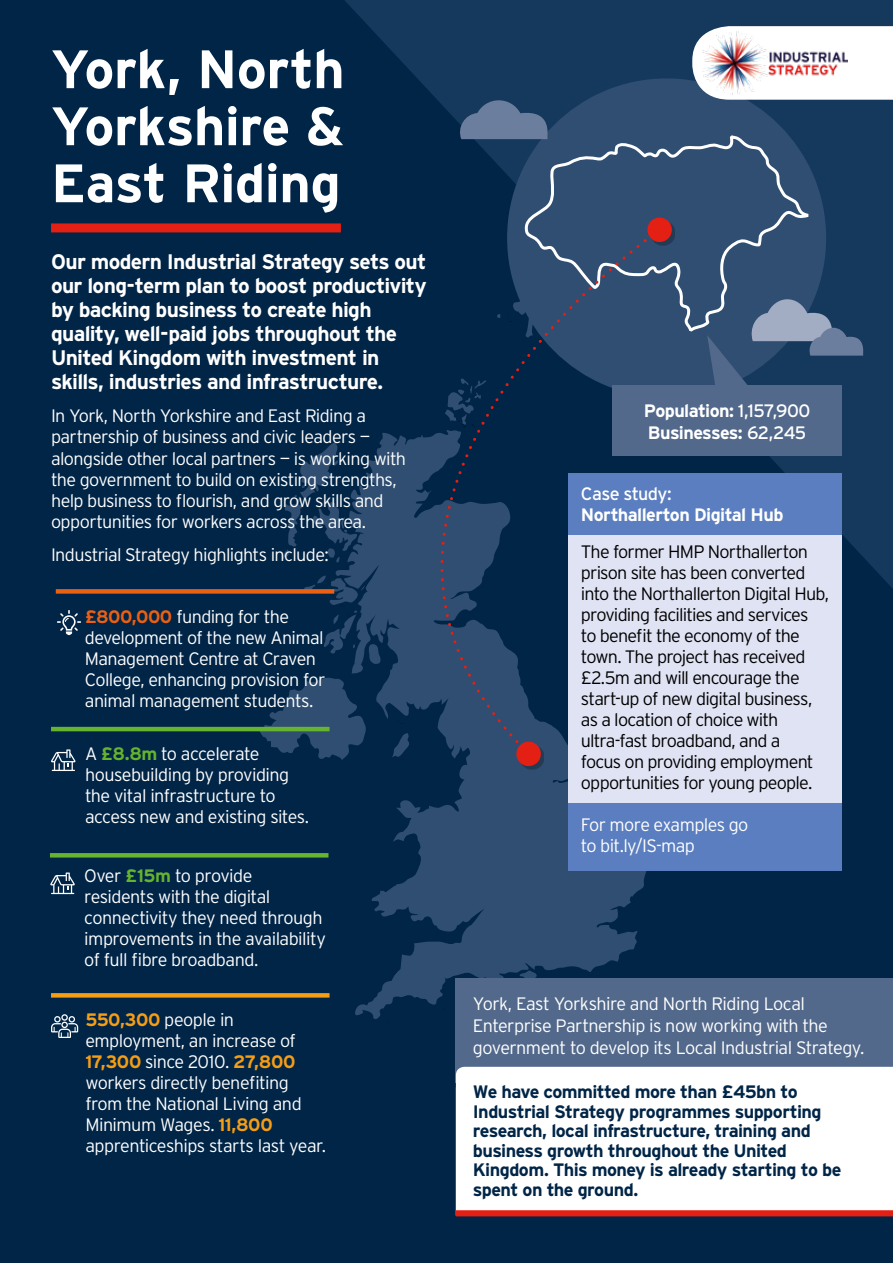
<style>
.page{position:relative;width:893px;height:1263px;background:#002547}
.page>*{position:absolute;margin:0;border:0;box-sizing:border-box;transform-origin:0 0}
.t1{font:700 54px/57px "Interstate";letter-spacing:-.01em;color:#fff;text-align:justify}
.t2{font:700 21px/24px "Interstate";letter-spacing:-.035em;color:#fff}
.t3{font:300 18px/21px "Interstate";letter-spacing:-.035em;color:#fff}
.t4{font:700 18px/19.5px "Interstate";letter-spacing:-.035em;color:#002547}
.t5{font:300 18px/21px "Interstate";letter-spacing:-.045em;color:#000}
.t6{font:700 18px/21.3px "Interstate";letter-spacing:-.035em;color:#fff}
.t7{font:18px "Interstate";letter-spacing:-.035em;color:#fff}
.s1{font-weight:700;color:#eb6012}
.s2{font-weight:700;color:#65b32e}
.s3{font-weight:700;color:#f59d15}
.s4{font-weight:400}
</style>
<div class="page">
<svg style="left:258px;top:495px;width:393px;height:524px"></svg>
<svg style="left:345px;top:0;width:548px;height:588px;fill:#15395d"></svg>
<div style="left:507px;top:78px;width:319px;height:319px;background:#304e71;border-radius:50%"></div>
<svg style="left:457px;top:100px;width:96px;height:39px;background:#4e6687"></svg>
<svg style="left:692px;top:26px;width:201px;height:74px;background:#e7eaee"></svg>
<img style="left:702px;top:31px;width:146px;height:63px">
<div style="left:519px;top:745px;width:25px;height:24px;background:#000;opacity:.25"></div>
<div style="left:516px;top:742px;width:25px;height:24px;background:#e41f13;border-radius:50%"></div>
<svg style="left:657px;top:299px;width:210px;height:157px"></svg>
<div style="left:568px;top:531px;width:274px;height:279px;background:#e0e3f4"></div>
<div style="left:568px;top:473px;width:274px;height:61px;background:#5a7ebf"></div>
<div style="left:456px;top:979px;width:437px;height:104px;background:#53698b"></div>
<svg style="left:51px;top:993px;width:279px;height:4px"></svg>
<svg style="left:51px;top:1014px;width:27px;height:24px"></svg>
<hr style="left:50px;top:853px;width:278px;height:4px;background:#65b32e">
<svg style="left:50px;top:872px;width:25px;height:22px"></svg>
<svg style="left:51px;top:749px;width:25px;height:22px"></svg>
<hr style="left:51px;top:727px;width:279px;height:4px;background:#65b32e">
<div style="left:56px;top:589px;width:278px;height:5px;background:#eb6012"></div>
<svg style="left:57px;top:610px;width:24px;height:25px"></svg>
<div style="left:51px;top:223px;width:290px;height:9px;background:#e41f13"></div>
<svg style="left:523px;top:132px;width:297px;height:203px"></svg>
<svg style="left:298px;top:231px;width:359px;height:524px"></svg>
<div style="left:456px;top:1067px;width:437px;height:143px;background:#fff"></div>
<div style="left:456px;top:1210px;width:437px;height:6px;background:#e41f13"></div>
<div style="left:568px;top:803px;width:274px;height:68px;background:#5a7ebf"></div>
<h1 class="t1" style="left:51px;top:40px;width:295px">York, North Yorkshire &amp; East Riding</h1>
<p class="t2" style="left:51px;top:249px;width:377px">Our modern Industrial Strategy sets out our long-term plan to boost productivity by backing business to create high quality, well-paid jobs throughout the United Kingdom with investment in skills, industries and infrastructure.</p>
<p class="t3" style="left:51px;top:405px;width:357px">In York, North Yorkshire and East Riding a partnership of business and civic leaders — alongside other local partners — is working with the government to build on existing strengths, help business to flourish, and grow skills and opportunities for workers across the area.</p>
<p class="t3" style="left:51px;top:544px;width:279px">Industrial Strategy highlights include:</p>
<p class="t3" style="left:85px;top:606px;width:242px"><span class="s1">£800,000</span> funding for the development of the new Animal<br>Management Centre at Craven<br>College, enhancing provision for animal management students.</p>
<p class="t3" style="left:85px;top:743px;width:226px">A <span class="s2">£8.8m</span> to accelerate housebuilding by providing the vital infrastructure to access new and existing sites.</p>
<p class="t3" style="left:84px;top:865px;width:243px">Over <span class="s2">£15m</span> to provide residents with the digital connectivity they need through improvements in the availability of full fibre broadband.</p>
<p class="t3" style="left:85px;top:1009px;width:242px"><span class="s3">550,300</span> people in employment, an increase of<br><span class="s3">17,300</span> since 2010. <span class="s3">27,800 </span>workers directly benefiting from the National Living and<br>Minimum Wages. <span class="s3">11,800 </span>apprenticeships starts last year.</p>
<p class="t6" style="left:644px;top:400px;width:168px">Population: <span class="s4">1,157,900<br></span>Businesses: <span class="s4">62,245</span></p>
<p class="t7" style="left:581px;top:484px;width:92px">Case study:</p>
<p class="t6" style="left:581px;top:504px;width:204px">Northallerton Digital Hub</p>
<p class="t5" style="left:581px;top:541px;width:250px">The former HMP Northallerton prison site has been converted into the Northallerton Digital Hub, providing facilities and services<br>to benefit the economy of the town. The project has received £2.5m and will encourage the start-up of new digital business, as a location of choice with ultra-fast broadband, and a<br>focus on providing employment opportunities for young people.</p>
<p class="t3" style="left:581px;top:813px;width:169px">For more examples go to bit.ly/IS-map</p>
<p class="t3" style="left:473px;top:993px;width:393px;line-height:21.8px">York, East Yorkshire and North Riding Local<br>Enterprise Partnership is now working with the government to develop its Local Industrial Strategy.</p>
<p class="t4" style="left:473px;top:1082px;width:370px">We have committed more than £45bn to Industrial Strategy programmes supporting research, local infrastructure, training and business growth throughout the United Kingdom. This money is already starting to be spent on the ground.</p>
<p class="t4" style="left:473px;top:1097px;width:377px">We have already committed more than £45 billion to national and local workers throughout the UK as part of the Industrial Strategy.<br>This money is already starting to be spent<br>on the ground.</p>
</div>
